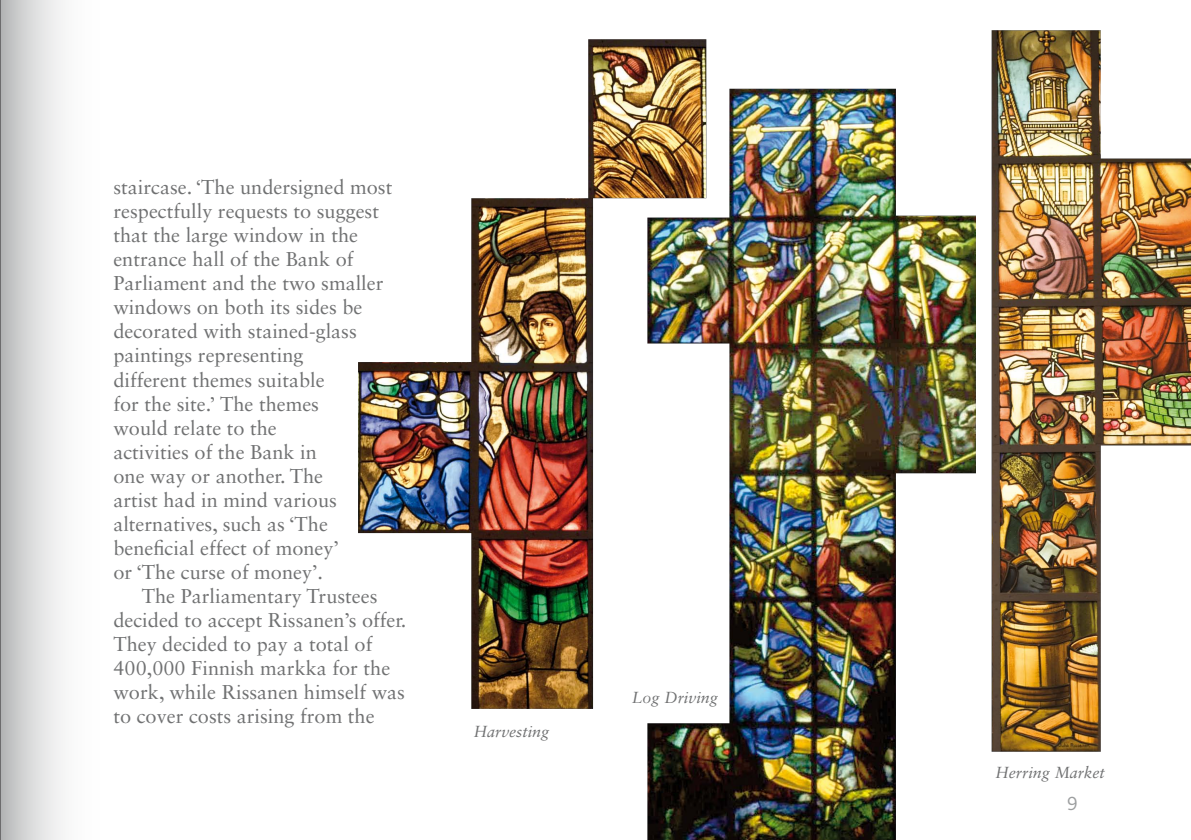
<style>
.page{position:relative;width:1191px;height:840px;background:#fff}
.page>*{position:absolute;margin:0;border:0;box-sizing:border-box;transform-origin:0 0}
.leipis{font:20px/24px "Sabon LT Std";color:#707172}
.t1{font:300 20px "Bliss";color:#9c9e9f}
.kuvateksti{font:italic 16px "Sabon LT Std";color:#707172}
</style>
<div class="page">
<svg style="left:1px;top:0;width:62px;height:839px"></svg>
<hr style="left:0;top:0;width:1px;height:839px;background:#000">
<img style="left:975px;top:30px;width:216px;height:722px">
<img style="left:647px;top:88px;width:328px;height:751px">
<img style="left:358px;top:39px;width:360px;height:683px">
<p class="leipis" style="left:113px;top:175px;width:280px">staircase. ‘The undersigned most respectfully requests to suggest that the large window in the entrance hall of the Bank of<br>Parliament and the two smaller windows on both its sides be decorated with stained-glass paintings representing<br>different themes suitable<br>for the site.’ The themes<br>would relate to the<br>activities of the Bank in<br>one way or another. The<br>artist had in mind various alternatives, such as ‘The beneficial effect of money’<br>or ‘The curse of money’.</p>
<p class="leipis" style="left:113px;top:583px;width:294px;text-indent:28px">The Parliamentary Trustees decided to accept Rissanen’s offer.<br>They decided to pay a total of<br>400,000 Finnish markka for the work, while Rissanen himself was to cover costs arising from the</p>
<p class="kuvateksti" style="left:474px;top:722px;width:77px">Harvesting</p>
<p class="kuvateksti" style="left:632px;top:687px;width:87px">Log Driving</p>
<p class="kuvateksti" style="left:995px;top:763px;width:111px">Herring Market</p>
<p class="t1" style="left:1067px;top:792px;width:12px">9</p>
</div>
